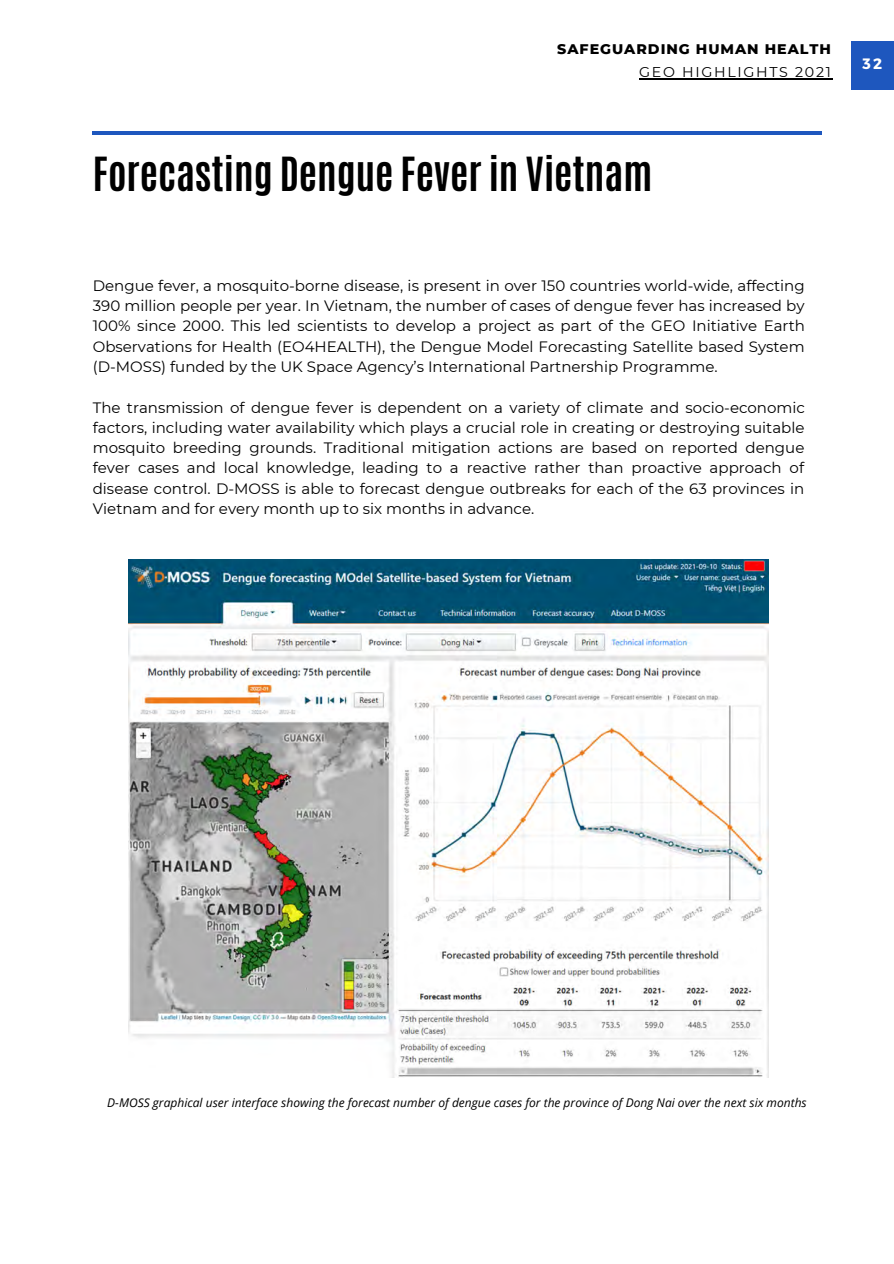
<style>
.page{position:relative;width:894px;height:1264px;background:#fff}
.page>*{position:absolute;margin:0;border:0;box-sizing:border-box;transform-origin:0 0}
.t1{font:700 39.3px "Antonio";color:#000}
.t2{font:15px/20.2px "Montserrat";color:#000;text-align:justify}
.t3{font:700 15px "Montserrat";color:#fff}
.t4{font:800 14.25px "Montserrat";letter-spacing:.07em;color:#000}
.t5{font:14.25px "Montserrat";letter-spacing:.12em;color:#000}
.t6{font:italic 12px "Open Sans";color:#000}
</style>
<div class="page">
<hr style="left:93px;top:131px;width:728px;height:3px;background:#1e57be">
<div style="left:851px;top:41px;width:42px;height:49px;background:#1e57be"></div>
<img style="left:128px;top:559px;width:640px;height:518px">
<hr style="left:639px;top:78px;width:193px;height:1px;background:#000">
<p class="t4" style="left:557px;top:41px;width:275px">SAFEGUARDING HUMAN HEALTH</p>
<p class="t5" style="left:639px;top:63px;width:193px">GEO HIGHLIGHTS 2021</p>
<h1 class="t1" style="left:93px;top:146px;width:560px">Forecasting Dengue Fever in Vietnam</h1>
<p class="t3" style="left:862px;top:54px;width:21px">32</p>
<p class="t2" style="left:93px;top:275px;width:713px">Dengue fever, a mosquito-borne disease, is present in over 150 countries world-wide, affecting 390 million people per year. In Vietnam, the number of cases of dengue fever has increased by 100% since 2000. This led scientists to develop a project as part of the GEO Initiative Earth Observations for Health (EO4HEALTH), the Dengue Model Forecasting Satellite based System (D-MOSS) funded by the UK Space Agency’s International Partnership Programme.</p>
<p class="t2" style="left:93px;top:397px;width:713px">The transmission of dengue fever is dependent on a variety of climate and socio-economic factors, including water availability which plays a crucial role in creating or destroying suitable mosquito breeding grounds. Traditional mitigation actions are based on reported dengue fever cases and local knowledge, leading to a reactive rather than proactive approach of disease control. D-MOSS is able to forecast dengue outbreaks for each of the 63 provinces in Vietnam and for every month up to six months in advance.</p>
<p class="t6" style="left:107px;top:1094px;width:700px">D-MOSS graphical user interface showing the forecast number of dengue cases for the province of Dong Nai over the next six months</p>
</div>
